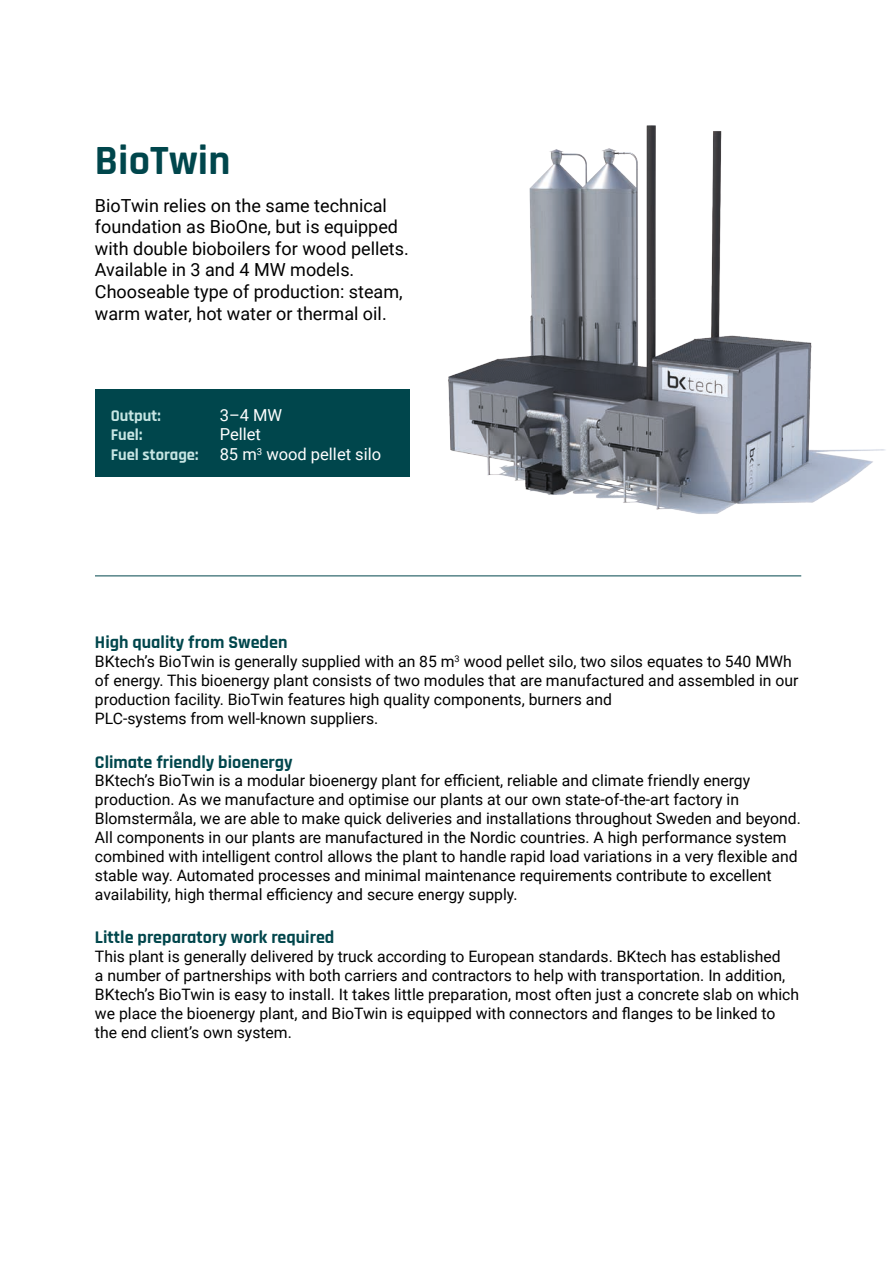
<style>
.page{position:relative;width:896px;height:1265px;background:#fff}
.page>*{position:absolute;margin:0;border:0;box-sizing:border-box;transform-origin:0 0}
.t1{font:700 42px "Rajdhani";color:#00464c}
.t2{font:18px/21.6px "Roboto";color:#000}
.t3{font:700 18px "Rajdhani";color:#00464c}
.t4{font:16.5px/19.8px "Roboto";color:#fff}
.t5{font:700 16.5px/19.8px "Rajdhani";color:#c7e5e3}
.t6{font:15.75px/18.9px "Roboto";color:#000}
</style>
<div class="page">
<img style="left:448px;top:125px;width:438px;height:389px">
<div style="left:95px;top:389px;width:315px;height:87px;background:#00464c"></div>
<hr style="left:95px;top:575px;width:706px;height:1px;background:#00464c">
<h1 class="t1" style="left:95px;top:135px;width:137px">BioTwin</h1>
<p class="t2" style="left:95px;top:194px;width:315px">BioTwin relies on the same technical foundation as BioOne, but is equipped with double bioboilers for wood pellets.<br>Available in 3 and 4 MW models.<br>Chooseable type of production: steam, warm water, hot water or thermal oil.</p>
<p class="t5" style="left:111px;top:406px;width:89px">Output:<br>Fuel:<br>Fuel storage:</p>
<p class="t4" style="left:220px;top:404px;width:163px">3–4 MW<br>Pellet<br>85 m<sup>3</sup> wood pellet silo</p>
<p class="t3" style="left:95px;top:632px;width:194px">High quality from Sweden</p>
<p class="t6" style="left:95px;top:652px;width:705px">BKtech’s BioTwin is generally supplied with an 85 m<sup>3</sup> wood pellet silo, two silos equates to 540 MWh of energy. This bioenergy plant consists of two modules that are manufactured and assembled in our production facility. BioTwin features high quality components, burners and<br>PLC-systems from well-known suppliers.</p>
<p class="t3" style="left:95px;top:751px;width:199px">Climate friendly bioenergy</p>
<p class="t6" style="left:95px;top:771px;width:707px">BKtech’s BioTwin is a modular bioenergy plant for efficient, reliable and climate friendly energy production. As we manufacture and optimise our plants at our own state-of-the-art factory in Blomstermåla, we are able to make quick deliveries and installations throughout Sweden and beyond.<br>All components in our plants are manufactured in the Nordic countries. A high performance system combined with intelligent control allows the plant to handle rapid load variations in a very flexible and stable way. Automated processes and minimal maintenance requirements contribute to excellent availability, high thermal efficiency and secure energy supply.</p>
<p class="t3" style="left:95px;top:926px;width:241px">Little preparatory work required</p>
<p class="t6" style="left:95px;top:946px;width:705px">This plant is generally delivered by truck according to European standards. BKtech has established<br>a number of partnerships with both carriers and contractors to help with transportation. In addition, BKtech’s BioTwin is easy to install. It takes little preparation, most often just a concrete slab on which we place the bioenergy plant, and BioTwin is equipped with connectors and flanges to be linked to the end client’s own system.</p>
</div>
